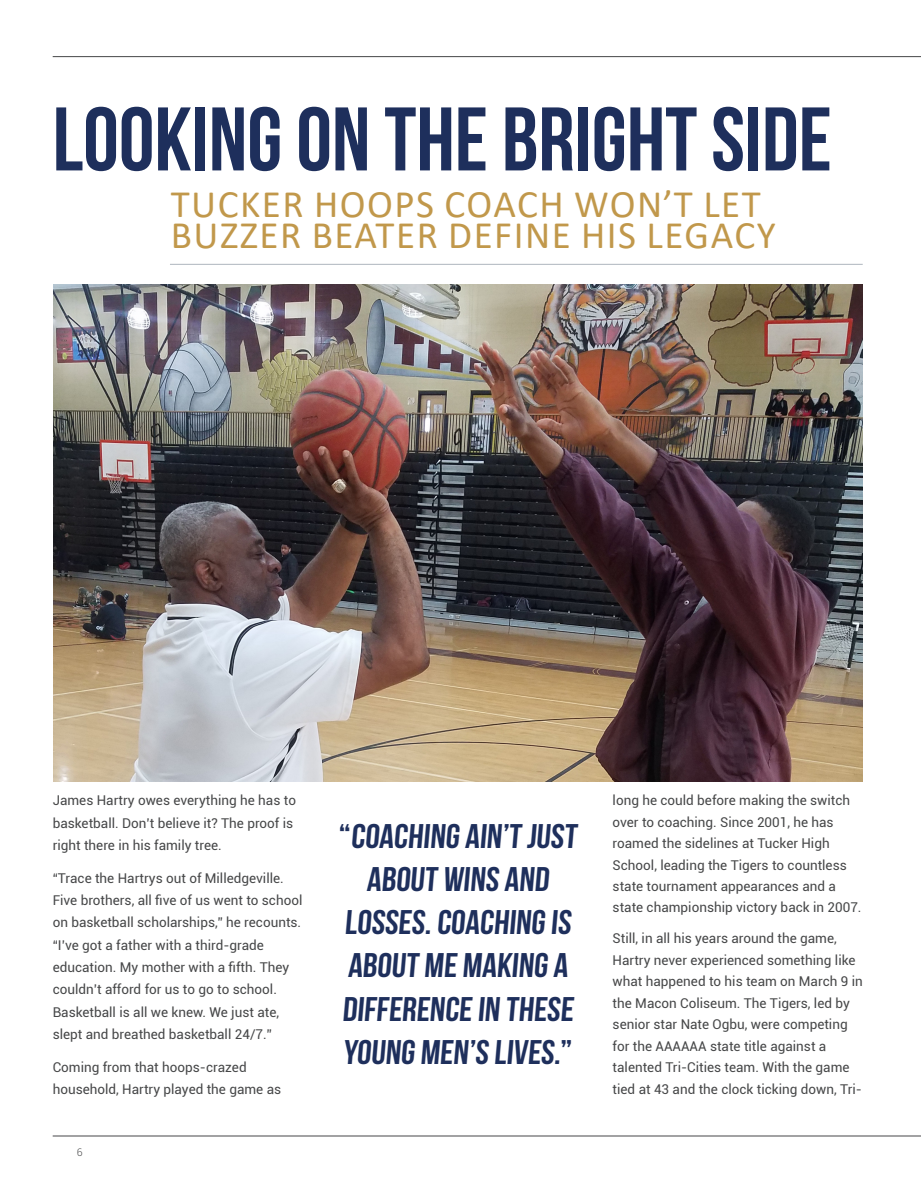
<style>
.page{position:relative;width:921px;height:1196px;background:#fff}
.page>*{position:absolute;margin:0;border:0;box-sizing:border-box;transform-origin:0 0}
.t1{font:90px "Bebas Neue";color:#1e2f5c}
.t2{font:39px/31.5px "Calibri";letter-spacing:.04em;color:#c1984b}
.t3{font:34.2px/43.2px "Bebas Neue";color:#1e2f5c;text-align:center;scale:1.05 1}
.t4{font:13.5px/21.5px "Roboto";color:#464748}
.t5{font:300 10.5px "Roboto";color:#464748}
</style>
<div class="page">
<hr style="left:53px;top:56px;width:868px;height:1px;background:#464748">
<hr style="left:53px;top:1136px;width:868px;height:1px;background:#464748">
<hr style="left:170px;top:264px;width:693px;height:1px;background:#aeb5be">
<img style="left:53px;top:285px;width:810px;height:496px">
<p class="t1" style="left:53px;top:90px;width:781px">LOOKING ON THE BRIGHT SIDE</p>
<p class="t2" style="left:171px;top:187px;width:607px">TUCKER HOOPS COACH WON’T LET<br>BUZZER BEATER DEFINE HIS LEGACY</p>
<p class="t4" style="left:53px;top:789px;width:245px;line-height:22.4px">James Hartry owes everything he has to basketball. Don’t believe it? The proof is right there in his family tree.</p>
<p class="t4" style="left:53px;top:866px;width:251px;line-height:22.4px">“Trace the Hartrys out of Milledgeville.<br>Five brothers, all five of us went to school on basketball scholarships,” he recounts. “I’ve got a father with a third-grade education. My mother with a fifth. They couldn’t afford for us to go to school.<br>Basketball is all we knew. We just ate, slept and breathed basketball 24/7.”</p>
<p class="t4" style="left:53px;top:1055px;width:230px;line-height:22.4px">Coming from that hoops-crazed household, Hartry played the game as</p>
<p class="t5" style="left:77px;top:1145px;width:7px">6</p>
<p class="t3" style="left:339px;top:814px;width:231px">“COACHING AIN’T JUST<br>ABOUT WINS AND<br>LOSSES. COACHING IS<br>ABOUT ME MAKING A<br>DIFFERENCE IN THESE<br>YOUNG MEN’S LIVES.”</p>
<p class="t4" style="left:613px;top:789px;width:250px">long he could before making the switch over to coaching. Since 2001, he has roamed the sidelines at Tucker High School, leading the Tigers to countless state tournament appearances and a state championship victory back in 2007.</p>
<p class="t4" style="left:613px;top:927px;width:252px">Still, in all his years around the game, Hartry never experienced something like what happened to his team on March 9 in the Macon Coliseum. The Tigers, led by senior star Nate Ogbu, were competing for the AAAAAA state title against a talented Tri-Cities team. With the game tied at 43 and the clock ticking down, Tri-</p>
</div>
